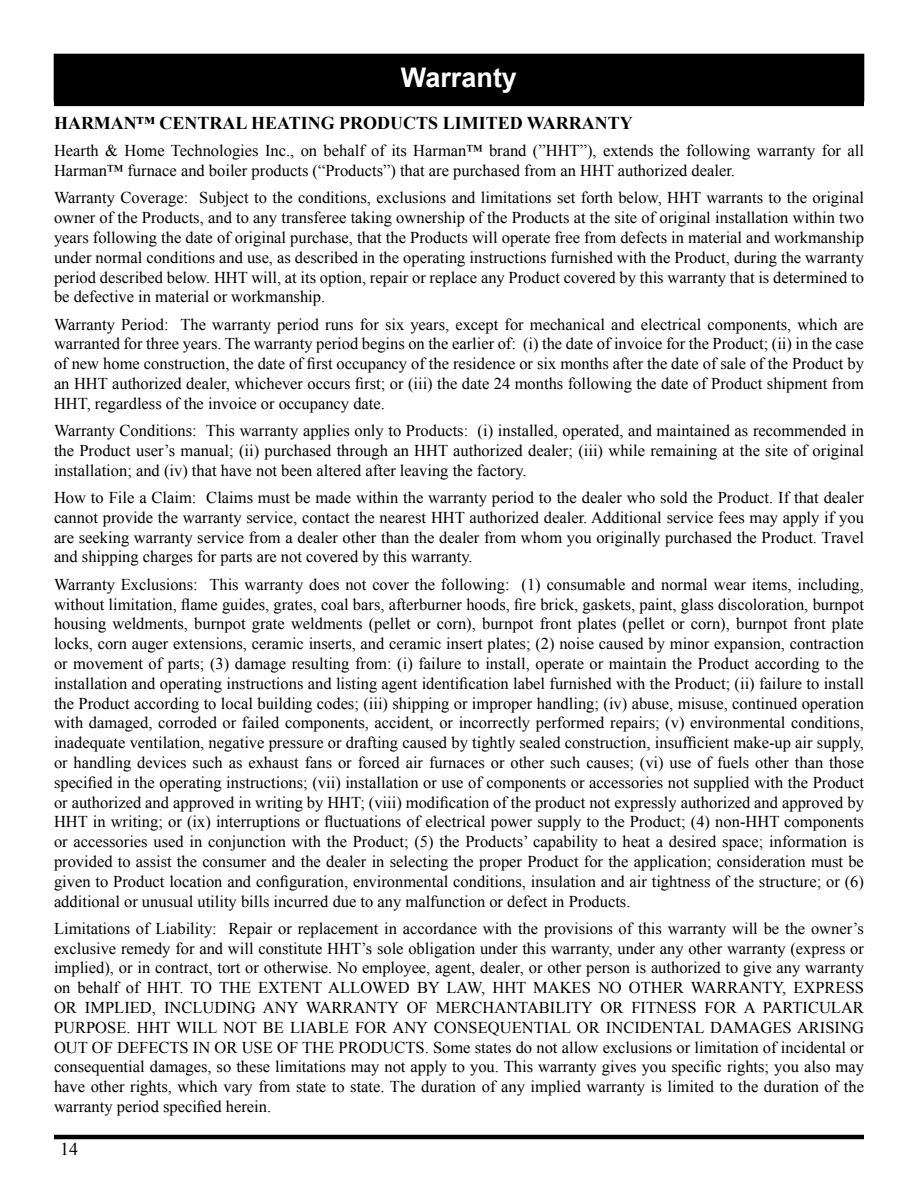
<style>
.page{position:relative;width:918px;height:1188px;background:#fff}
.page>*{position:absolute;margin:0;border:0;box-sizing:border-box;transform-origin:0 0}
.t1{font:700 27px "Arial";color:#fff}
.t2{font:700 18px "Times New Roman";color:#000}
.t3{font:18px "Times New Roman";color:#000}
.t4{font:16.5px/19.8px "Times New Roman";color:#000;text-align:justify}
</style>
<div class="page">
<div style="left:55px;top:55px;width:808px;height:50px;background:#000"></div>
<div style="left:54px;top:54px;width:810px;height:52px;border:2px solid #000"></div>
<hr style="left:54px;top:1135px;width:810px;height:4px;background:#000">
<h1 class="t1" style="left:401px;top:59px;width:118px">Warranty</h1>
<p class="t2" style="left:54px;top:110px;width:15px">HARMAN</p>
<p class="t2" style="left:137px;top:110px;width:49px">™ CENTRAL</p>
<p class="t2" style="left:251px;top:110px;width:13px">HEATIN</p>
<p class="t2" style="left:321px;top:110px;width:44px">G PRODU</p>
<p class="t2" style="left:403px;top:110px;width:52px">CTS LIMITED</p>
<p class="t2" style="left:527px;top:110px;width:30px">WARRANTY</p>
<p class="t4" style="left:54px;top:141px;width:812px">Hearth &amp; Home Technologies Inc., on behalf of its Harman™ brand (”HHT”), extends the following warranty for all<br>Harman™ furnace and boiler products (“Products”) that are purchased from an HHT authorized dealer.</p>
<p class="t4" style="left:54px;top:188px;width:812px">Warranty Coverage: Subject to the conditions, exclusions and limitations set forth below, HHT warrants to the original owner of the Products, and to any transferee taking ownership of the Products at the site of original installation within two years following the date of original purchase, that the Products will operate free from defects in material and workmanship under normal conditions and use, as described in the operating instructions furnished with the Product, during the warranty period described below. HHT will, at its option, repair or replace any Product covered by this warranty that is determined to be defective in material or workmanship.</p>
<p class="t4" style="left:54px;top:314px;width:812px">Warranty Period: The warranty period runs for six years, except for mechanical and electrical components, which are warranted for three years. The warranty period begins on the earlier of: (i) the date of invoice for the Product; (ii) in the case of new home construction, the date of first occupancy of the residence or six months after the date of sale of the Product by an HHT authorized dealer, whichever occurs first; or (iii) the date 24 months following the date of Product shipment from HHT, regardless of the invoice or occupancy date.</p>
<p class="t4" style="left:54px;top:420px;width:812px">Warranty Conditions: This warranty applies only to Products: (i) installed, operated, and maintained as recommended in the Product user’s manual; (ii) purchased through an HHT authorized dealer; (iii) while remaining at the site of original installation; and (iv) that have not been altered after leaving the factory.</p>
<p class="t4" style="left:54px;top:487px;width:812px">How to File a Claim: Claims must be made within the warranty period to the dealer who sold the Product. If that dealer cannot provide the warranty service, contact the nearest HHT authorized dealer. Additional service fees may apply if you are seeking warranty service from a dealer other than the dealer from whom you originally purchased the Product. Travel and shipping charges for parts are not covered by this warranty.</p>
<p class="t4" style="left:54px;top:574px;width:812px">Warranty Exclusions: This warranty does not cover the following: (1) consumable and normal wear items, including, without limitation, flame guides, grates, coal bars, afterburner hoods, fire brick, gaskets, paint, glass discoloration, burnpot housing weldments, burnpot grate weldments (pellet or corn), burnpot front plates (pellet or corn), burnpot front plate locks, corn auger extensions, ceramic inserts, and ceramic insert plates; (2) noise caused by minor expansion, contraction or movement of parts; (3) damage resulting from: (i) failure to install, operate or maintain the Product according to the installation and operating instructions and listing agent identification label furnished with the Product; (ii) failure to install the Product according to local building codes; (iii) shipping or improper handling; (iv) abuse, misuse, continued operation with damaged, corroded or failed components, accident, or incorrectly performed repairs; (v) environmental conditions, inadequate ventilation, negative pressure or drafting caused by tightly sealed construction, insufficient make-up air supply, or handling devices such as exhaust fans or forced air furnaces or other such causes; (vi) use of fuels other than those specified in the operating instructions; (vii) installation or use of components or accessories not supplied with the Product or authorized and approved in writing by HHT; (viii) modification of the product not expressly authorized and approved by HHT in writing; or (ix) interruptions or fluctuations of electrical power supply to the Product; (4) non-HHT components or accessories used in conjunction with the Product; (5) the Products’ capability to heat a desired space; information is provided to assist the consumer and the dealer in selecting the proper Product for the application; consideration must be given to Product location and configuration, environmental conditions, insulation and air tightness of the structure; or (6) additional or unusual utility bills incurred due to any malfunction or defect in Products.</p>
<p class="t4" style="left:54px;top:918px;width:812px">Limitations of Liability: Repair or replacement in accordance with the provisions of this warranty will be the owner’s exclusive remedy for and will constitute HHT’s sole obligation under this warranty, under any other warranty (express or implied), or in contract, tort or otherwise. No employee, agent, dealer, or other person is authorized to give any warranty on behalf of HHT. TO THE EXTENT ALLOWED BY LAW, HHT MAKES NO OTHER WARRANTY, EXPRESS OR IMPLIED, INCLUDING ANY WARRANTY OF MERCHANTABILITY OR FITNESS FOR A PARTICULAR PURPOSE. HHT WILL NOT BE LIABLE FOR ANY CONSEQUENTIAL OR INCIDENTAL DAMAGES ARISING OUT OF DEFECTS IN OR USE OF THE PRODUCTS. Some states do not allow exclusions or limitation of incidental or consequential damages, so these limitations may not apply to you. This warranty gives you specific rights; you also may have other rights, which vary from state to state. The duration of any implied warranty is limited to the duration of the warranty period specified herein.</p>
<p class="t3" style="left:60px;top:1137px;width:19px">14</p>
</div>
